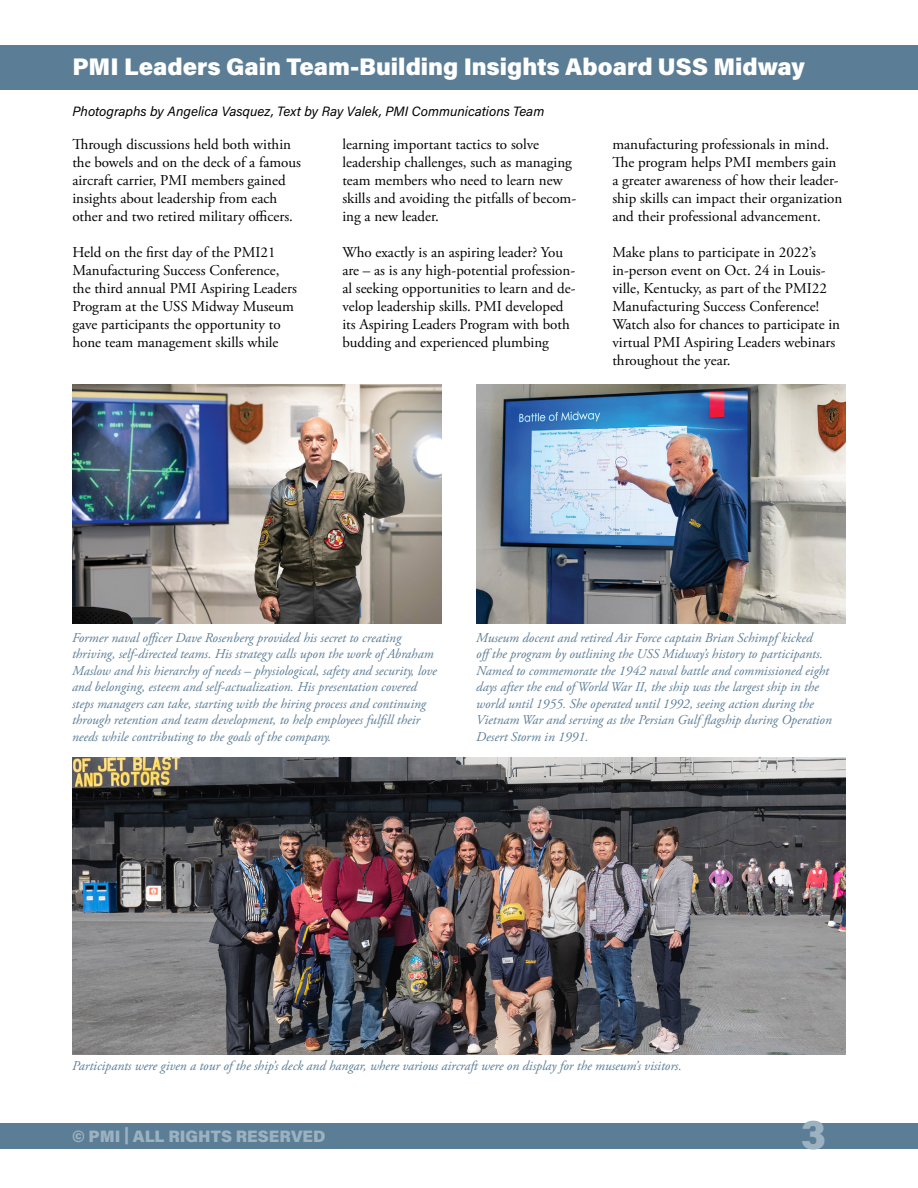
<style>
.page{position:relative;width:918px;height:1188px;background:#fff}
.page>*{position:absolute;margin:0;border:0;box-sizing:border-box;transform-origin:0 0}
.t1{font:900 40.5px "Acumin Pro";color:#9db2c0}
.inside_headline{font:900 24px "Acumin Pro";color:#fff}
.t2{font:900 16.5px "Acumin Pro";color:#9db2c0}
.body{font:15px/18px "Adobe Garamond Pro";color:#000}
.t3{font:italic 13.5px/16.5px "Adobe Garamond Pro";color:#5b7e96}
.byline{font:italic 13.5px "Acumin Pro";color:#000}
</style>
<div class="page">
<div style="left:0;top:45px;width:918px;height:45px;background:#5b7e96"></div>
<div style="left:0;top:1123px;width:918px;height:25px;background:#5b7e96"></div>
<img style="left:72px;top:757px;width:774px;height:297px">
<img style="left:72px;top:384px;width:369px;height:239px">
<img style="left:476px;top:384px;width:370px;height:239px">
<p class="inside_headline" style="left:72px;top:49px;width:734px">PMI Leaders Gain Team-Building Insights Aboard USS Midway</p>
<p class="byline" style="left:72px;top:102px;width:474px">Photographs by Angelica Vasquez, Text by Ray Valek, PMI Communications Team</p>
<p class="body" style="left:72px;top:136px;width:230px">Through discussions held both within the bowels and on the deck of a famous aircraft carrier, PMI members gained insights about leadership from each other and two retired military officers.</p>
<p class="body" style="left:72px;top:244px;width:226px">Held on the first day of the PMI21<br>Manufacturing Success Conference, the third annual PMI Aspiring Leaders Program at the USS Midway Museum gave participants the opportunity to hone team management skills while</p>
<p class="body" style="left:342px;top:136px;width:235px">learning important tactics to solve leadership challenges, such as managing team members who need to learn new skills and avoiding the pitfalls of becom&shy;ing a new leader.</p>
<p class="body" style="left:342px;top:244px;width:235px">Who exactly is an aspiring leader? You are – as is any high-potential profession&shy;al seeking opportunities to learn and de&shy;velop leadership skills. PMI developed its Aspiring Leaders Program with both budding and experienced plumbing</p>
<p class="body" style="left:612px;top:136px;width:232px">manufacturing professionals in mind.<br>The program helps PMI members gain a greater awareness of how their leader&shy;ship skills can impact their organization and their professional advancement.</p>
<p class="body" style="left:612px;top:244px;width:229px">Make plans to participate in 2022’s in-person event on Oct. 24 in Louis&shy;ville, Kentucky, as part of the PMI22<br>Manufacturing Success Conference!<br>Watch also for chances to participate in virtual PMI Aspiring Leaders webinars throughout the year.</p>
<p class="t3" style="left:72px;top:630px;width:366px">Former naval officer Dave Rosenberg provided his secret to creating thriving, self-directed teams. His strategy calls upon the work of Abraham Maslow and his hierarchy of needs – physiological, safety and security, love and belonging, esteem and self-actualization. His presentation covered steps managers can take, starting with the hiring process and continuing through retention and team development, to help employees fulfill their needs while contributing to the goals of the company.</p>
<p class="t3" style="left:476px;top:630px;width:357px">Museum docent and retired Air Force captain Brian Schimpf kicked offthe program by outlining the USS Midway’s history to participants.<br>Named to commemorate the 1942 naval battle and commissioned eight days after the end of World War II, the ship was the largest ship in the world until 1955. She operated until 1992, seeing action during the Vietnam War and serving as the Persian Gulf flagship during Operation Desert Storm in 1991.</p>
<p class="t3" style="left:72px;top:1057px;width:611px">Participants were given a tour of the ship’s deck and hangar, where various aircraft were on display for the museum’s visitors.</p>
<p class="t2" style="left:72px;top:1124px;width:255px">© PMI | ALL RIGHTS RESERVED</p>
<h1 class="t1" style="left:801px;top:1106px;width:26px">3</h1>
</div>
